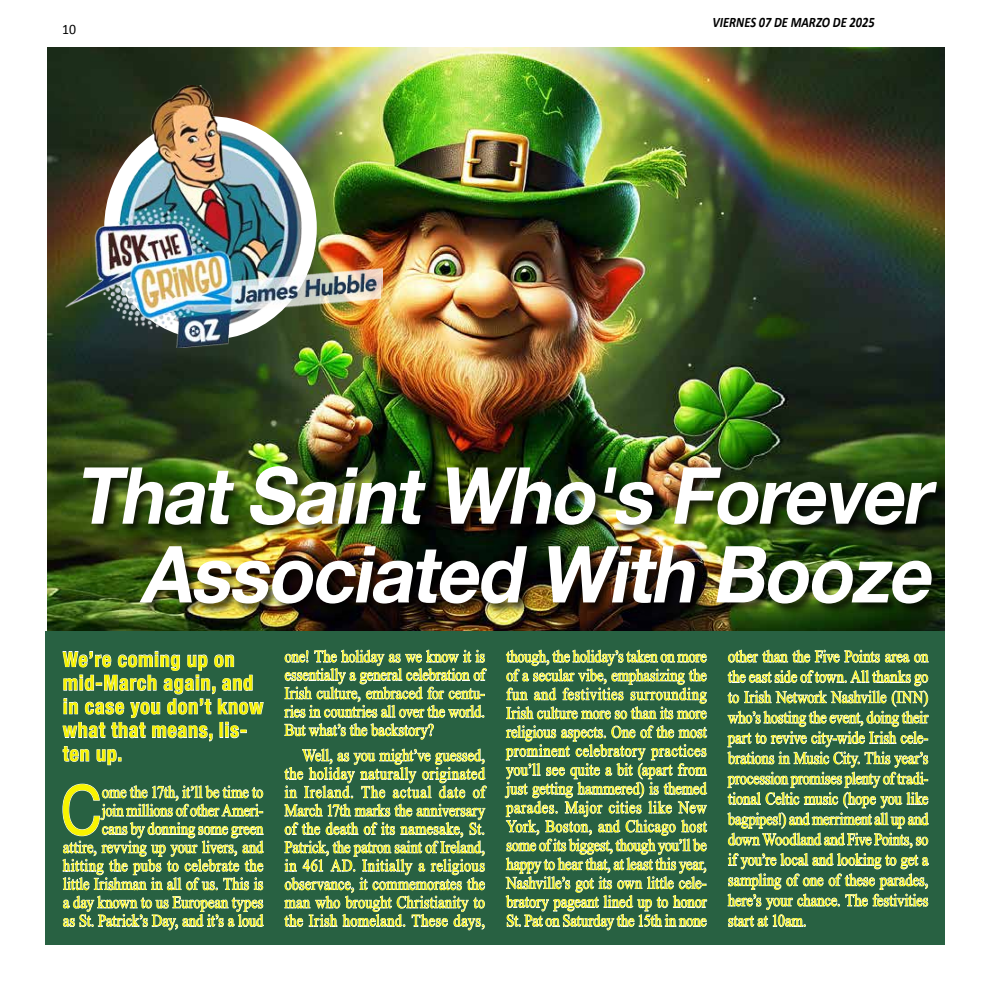
<style>
.page{position:relative;width:990px;height:990px;background:#fff}
.page>*{position:absolute;margin:0;border:0;box-sizing:border-box;transform-origin:0 0}
.t1{font:italic 700 78.75px/78.8px "Helvetica Neue";color:#fff;text-align:right;scale:.95 1}
.t2{font:68px "Swiss 721 BT";color:#f8f400;scale:.86 1}
.t3{font:700 condensed 21px/23.6px "Helvetica Neue";letter-spacing:.04em;color:#f8f400;scale:.95 1}
.t4{font:16.88px/18.4px "Times New Roman";letter-spacing:.005em;color:#f8f400;text-align:justify;scale:.86 1}
.t5{font:italic 700 14.5px "Calibri";color:#000;scale:.86 1}
.t6{font:14.5px "Calibri";color:#000;scale:.95 1}
</style>
<div class="page">
<img style="left:47px;top:48px;width:898px;height:584px">
<div style="left:45px;top:632px;width:900px;height:313px;background:#286142"></div>
<svg style="left:62px;top:650px;width:202px;height:115px"></svg>
<svg style="left:62px;top:784px;width:202px;height:147px"></svg>
<svg style="left:284px;top:649px;width:203px;height:91px"></svg>
<svg style="left:284px;top:748px;width:203px;height:183px"></svg>
<svg style="left:504px;top:649px;width:204px;height:282px"></svg>
<svg style="left:728px;top:649px;width:201px;height:14px"></svg>
<svg style="left:727px;top:670px;width:202px;height:257px"></svg>
<img style="left:66px;top:85px;width:316px;height:262px">
<div style="left:82px;top:464px;width:863px;height:152px;background:#000;opacity:.75"></div>
<p class="t6" style="left:62px;top:20px;width:16px">10</p>
<p class="t5" style="left:712px;top:13px;width:190px">VIERNES 07 DE MARZO DE 2025</p>
<h1 class="t1" style="left:74px;top:455px;width:919px">ThatSaintWho's Forever<br>Associated With Booze</h1>
<p class="t3" style="left:63px;top:647px;width:212px">We’re coming up on mid-March again, and in case you don’t know what that means, lis&shy;ten up.</p>
<h2 class="t2" style="left:60px;top:763px;width:50px">C</h2>
<p class="t4" style="left:63px;top:783px;width:235px;text-align:right">ome the 17th, it’ll be time to<br>join millions of other Ameri-<br>cans by donning some green<br>attire, revving up your livers, and hitting the pubs to celebrate the little Irishman in all of us. This is a day known to us European types as St. Patrick’s Day, and it’s a loud</p>
<p class="t4" style="left:285px;top:647px;width:235px">one! The holiday as we know it is essentially a general celebration of Irish culture, embraced for centu&shy;ries in countries all over the world.<br>But what’s the backstory?</p>
<p class="t4" style="left:285px;top:746px;width:235px;text-indent:18px">Well, as you might’ve guessed, the holiday naturally originated in Ireland. The actual date of March 17th marks the anniversary of the death of its namesake, St.<br>Patrick, the patron saint of Ireland, in 461 AD. Initially a religious observance, it commemorates the man who brought Christianity to the Irish homeland. These days,</p>
<p class="t4" style="left:506px;top:647px;width:235px;line-height:18.9px">though, the holiday’s taken on more of a secular vibe, emphasizing the fun and festivities surrounding Irish culture more so than its more religious aspects. One of the most prominent celebratory practices you’ll see quite a bit (apart from just getting hammered) is themed parades. Major cities like New York, Boston, and Chicago host some of its biggest, though you’ll be happy to hear that, at least this year, Nashville’s got its own little cele&shy;bratory pageant lined up to honor St. Pat on Saturday the 15th in none</p>
<p class="t4" style="left:728px;top:646px;width:235px;line-height:20.4px">other than the Five Points area on the east side of town. All thanks go to Irish Network Nashville (INN) who’s hosting the event, doing their part to revive city-wide Irish cele&shy;brations in Music City. This year’s procession promises plenty of tradi&shy;tional Celtic music (hope you like bagpipes!) and merriment all up and down Woodland and Five Points, so if you’re local and looking to get a sampling of one of these parades, here’s your chance. The festivities start at 10am.</p>
</div>
